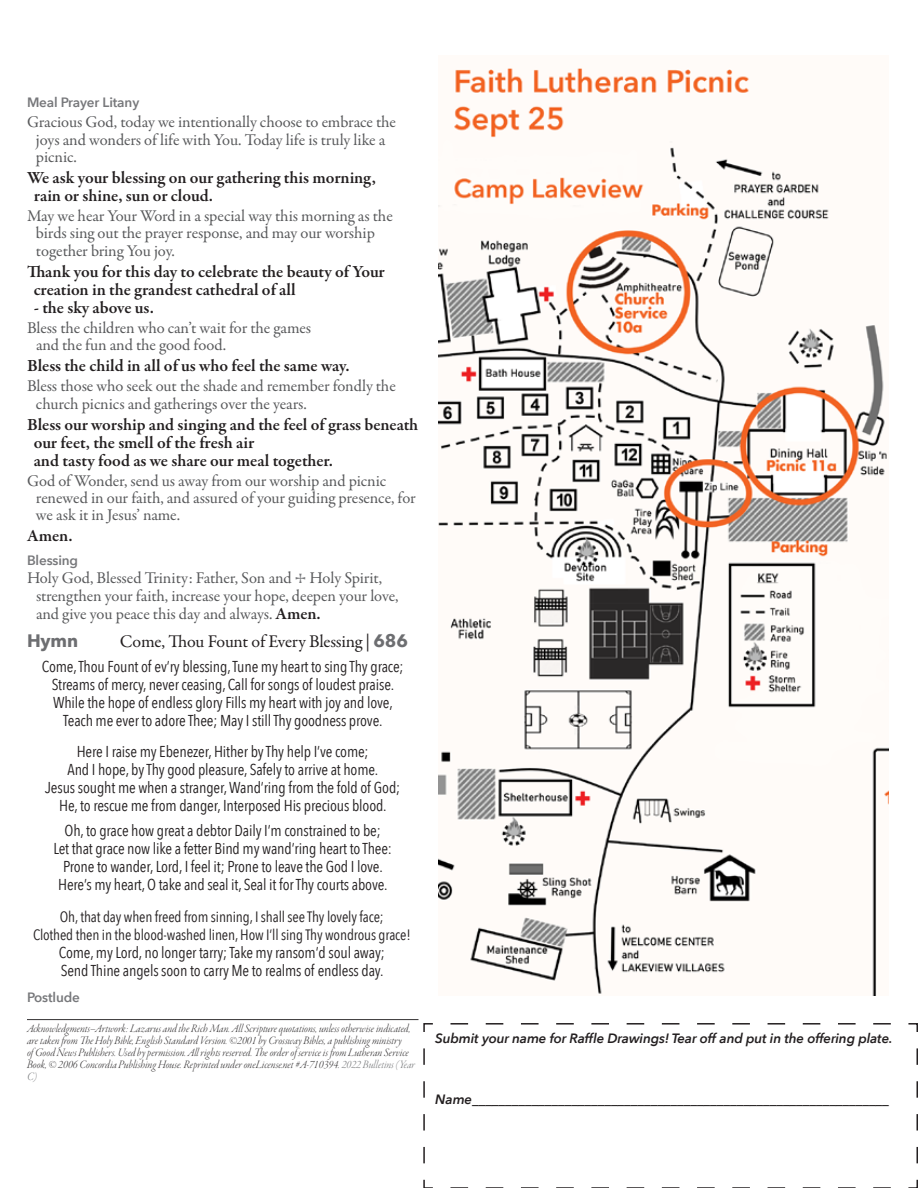
<style>
.page{position:relative;width:918px;height:1188px;background:#fff}
.page>*{position:absolute;margin:0;border:0;box-sizing:border-box;transform-origin:0 0}
.t1{font:18px "Garamond Premr Pro";letter-spacing:-.015em;color:#231f20}
.t2{font:700 18px "Avenir Next";color:#6d6e71}
.t3{font:600 17.25px/18px "Garamond Premr Pro";letter-spacing:-.005em;color:#231f20}
.t4{font:16.5px/17.2px "Garamond Premr Pro";letter-spacing:-.005em;color:#58595b}
.t5{font:15.75px/18px "Avenir Next Condensed";letter-spacing:-.01em;color:#231f20;text-align:center}
.t6{font:15px/18px "Avenir Next Condensed";letter-spacing:-.01em;color:#231f20;text-align:center}
.t7{font:italic 600 13.5px "Avenir Next";letter-spacing:-.01em;color:#231f20}
.t8{font:600 13.5px "Avenir Next";letter-spacing:-.01em;color:#77787b}
.t9{font:12px/12px "Garamond Premr Pro Lt It Disp";color:#333132}
.s1{font-weight:600;font-size:17.25px;color:#231f20}
.s2{font-family:"Avenir Next";font-weight:700;color:#6d6e71}
.s3{color:#747678}
</style>
<div class="page">
<hr style="left:27px;top:1019px;width:391px;height:1px;background:#333132">
<img style="left:438px;top:68px;width:450px;height:927px">
<svg style="left:423px;top:1023px;width:495px;height:165px"></svg>
<p class="t8" style="left:27px;top:91px;width:114px">Meal Prayer Litany</p>
<p class="t4" style="left:36px;top:114px;width:362px;text-indent:-9px">Gracious God, today we intentionally choose to embrace the joys and wonders of life with You. Today life is truly like a picnic.</p>
<p class="t3" style="left:34px;top:169px;width:344px;text-indent:-7px">We ask your blessing on our gathering this morning, rain or shine, sun or cloud.</p>
<p class="t4" style="left:36px;top:208px;width:358px;text-indent:-9px">May we hear Your Word in a special way this morning as the birds sing out the prayer response, and may our worship together bring You joy.</p>
<p class="t3" style="left:34px;top:263px;width:353px;text-indent:-7px">Thank you for this day to celebrate the beauty of Your creation in the grandest cathedral of all</p>
<p class="t3" style="left:34px;top:299px;width:122px">- the sky above us.</p>
<p class="t4" style="left:36px;top:319px;width:277px;text-indent:-9px">Bless the children who can’t wait for the games and the fun and the good food.</p>
<p class="t3" style="left:27px;top:357px;width:324px">Bless the child in all of us who feel the same way.</p>
<p class="t4" style="left:36px;top:378px;width:361px;text-indent:-9px">Bless those who seek out the shade and remember fondly the church picnics and gatherings over the years.</p>
<p class="t3" style="left:34px;top:416px;width:386px;text-indent:-7px">Bless our worship and singing and the feel of grass beneath our feet, the smell of the fresh air<br>and tasty food as we share our meal together.</p>
<p class="t4" style="left:36px;top:472px;width:381px;text-indent:-9px">God of Wonder, send us away from our worship and picnic renewed in our faith, and assured of your guiding presence, for we ask it in Jesus’ name.</p>
<p class="t3" style="left:27px;top:527px;width:47px">Amen.</p>
<p class="t8" style="left:27px;top:548px;width:53px">Blessing</p>
<p class="t4" style="left:36px;top:570px;width:364px;text-indent:-9px">Holy God, Blessed Trinity: Father, Son and Holy Spirit, strengthen your faith, increase your hope, deepen your love,</p>
<p class="t4" style="left:36px;top:606px;width:286px">and give you peace this day and always. <span class="s1">Amen.</span></p>
<p class="t2" style="left:27px;top:625px;width:53px">Hymn</p>
<p class="t1" style="left:120px;top:631px;width:290px">Come, Thou Fount of Every Blessing | <span class="s2">686</span></p>
<p class="t5" style="left:42px;top:657px;width:363px">Come, Thou Fount of ev’ry blessing, Tune my heart to sing Thy grace; Streams of mercy, never ceasing, Call for songs of loudest praise.<br>While the hope of endless glory Fills my heart with joy and love, Teach me ever to adore Thee; May I still Thy goodness prove.</p>
<p class="t5" style="left:45px;top:742px;width:357px">Here I raise my Ebenezer, Hither by Thy help I’ve come;<br>And I hope, by Thy good pleasure, Safely to arrive at home.<br>Jesus sought me when a stranger, Wand’ring from the fold of God; He, to rescue me from danger, Interposed His precious blood.</p>
<p class="t5" style="left:53px;top:821px;width:340px">Oh, to grace how great a debtor Daily I’m constrained to be;<br>Let that grace now like a fetter Bind my wand’ring heart to Thee:<br>Prone to wander, Lord, I feel it; Prone to leave the God I love.<br>Here’s my heart, O take and seal it, Seal it for Thy courts above.</p>
<p class="t6" style="left:33px;top:907px;width:379px">Oh, that day when freed from sinning, I shall see Thy lovely face;<br>Clothed then in the blood-washed linen, How I’ll sing Thy wondrous grace!</p>
<p class="t5" style="left:59px;top:942px;width:328px;text-align:left">Come, my Lord, no longer tarry; Take my ransom’d soul away;<br>Send Thine angels soon to carry Me to realms of endless day.</p>
<p class="t8" style="left:27px;top:986px;width:55px">Postlude</p>
<p class="t9" style="left:27px;top:1023px;width:390px">Acknowledgments–Artwork: Lazarus and the Rich Man. All Scripture quotations, unless otherwise indicated, are taken from The Holy Bible, English Standard Version. ©2001 by Crossway Bibles, a publishing ministry<br>of Good News Publishers. Used by permission. All rights reserved. The order of service is from Lutheran Service Book, © 2006 Concordia Publishing House. Reprinted under oneLicense.net #A-710394. <span class="s3">2022 Bulletins (Year C)</span></p>
<p class="t7" style="left:435px;top:1027px;width:459px">Submit your name for Raffle Drawings! Tear off and put in the offering plate.</p>
<p class="t7" style="left:435px;top:1088px;width:455px">Name_______________________________________________________________</p>
</div>
